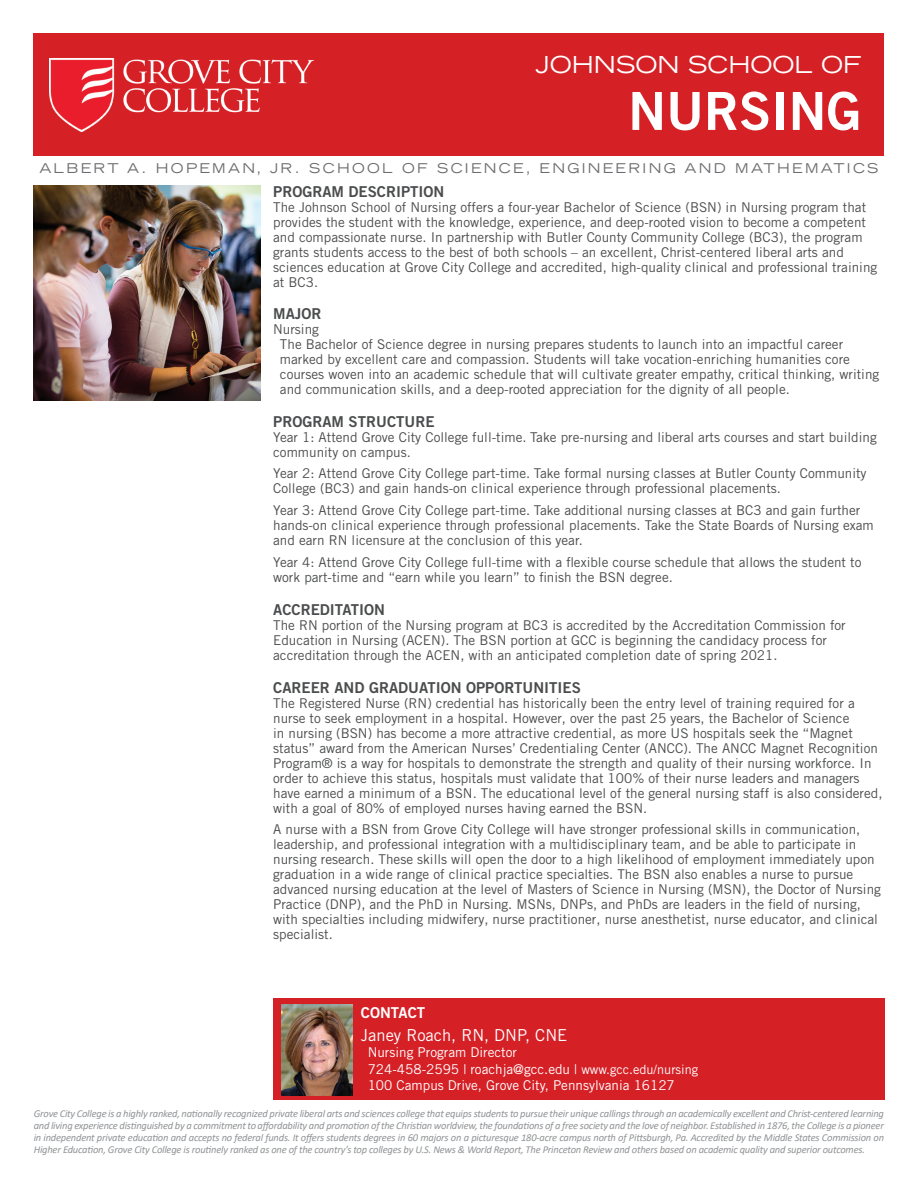
<style>
.page{position:relative;width:918px;height:1188px;background:#fff}
.page>*{position:absolute;margin:0;border:0;box-sizing:border-box;transform-origin:0 0}
.t1{font:52.5px "Trade Gothic LT Std Bd 2";color:#fff}
.t2{font:expanded 23.4px "Trade Gothic LT Std";color:#fff}
.t3{font:16.5px "Trade Gothic LT Std";color:#fff}
.t4{font:15px "Trade Gothic LT Std Bd 2";color:#4b4c4d}
.t5{font:15px "Trade Gothic LT Std Bd 2";color:#fff}
.t6{font:13.5px/15px "Trade Gothic LT Std";color:#4b4c4d}
.t7{font:13.5px/16.5px "Trade Gothic LT Std";color:#fff}
.t8{font:expanded 13.5px "Trade Gothic LT Std";letter-spacing:.17em;color:#6c6b6f}
.t9{font:italic 10.5px/12px "Calibri";letter-spacing:-.02em;color:#919396;text-align:justify}
.s1{font-size:12.75px}
</style>
<div class="page">
<div style="left:34px;top:34px;width:850px;height:122px;background:#d52026"></div>
<img style="left:50px;top:58px;width:263px;height:74px">
<img style="left:34px;top:186px;width:226px;height:214px">
<div style="left:273px;top:998px;width:611px;height:101px;background:#d52026"></div>
<img style="left:282px;top:1004px;width:70px;height:91px">
<h2 class="t2" style="left:535px;top:50px;width:328px">JOHNSON SCHOOL OF</h2>
<h1 class="t1" style="left:628px;top:79px;width:235px">NURSING</h1>
<p class="t8" style="left:39px;top:160px;width:841px">ALBERT A. HOPEMAN, JR. SCHOOL OF SCIENCE, ENGINEERING AND MATHEMATICS</p>
<p class="t4" style="left:273px;top:183px;width:173px">PROGRAM DESCRIPTION</p>
<p class="t6" style="left:273px;top:200px;width:606px">The Johnson School of Nursing offers a four-year Bachelor of Science (BSN) in Nursing program that provides the student with the knowledge, experience, and deep-rooted vision to become a competent and compassionate nurse. In partnership with Butler County Community College (BC3), the program grants students access to the best of both schools – an excellent, Christ-centered liberal arts and sciences education at Grove City College and accredited, high-quality clinical and professional training at BC3.</p>
<p class="t4" style="left:273px;top:304px;width:50px">MAJOR</p>
<p class="t6" style="left:280px;top:321px;width:601px;text-indent:-7px">Nursing<br>The Bachelor of Science degree in nursing prepares students to launch into an impactful career marked by excellent care and compassion. Students will take vocation-enriching humanities core courses woven into an academic schedule that will cultivate greater empathy, critical thinking, writing and communication skills, and a deep-rooted appreciation for the dignity of all people.</p>
<p class="t4" style="left:273px;top:412px;width:163px">PROGRAM STRUCTURE</p>
<p class="t6" style="left:273px;top:429px;width:605px">Year 1: Attend Grove City College full-time. Take pre-nursing and liberal arts courses and start building community on campus.</p>
<p class="t6" style="left:273px;top:466px;width:595px">Year 2: Attend Grove City College part-time. Take formal nursing classes at Butler County Community<br>College (BC3) and gain hands-on clinical experience through professional placements.</p>
<p class="t6" style="left:273px;top:503px;width:602px">Year 3: Attend Grove City College part-time. Take additional nursing classes at BC3 and gain further hands-on clinical experience through professional placements. Take the State Boards of Nursing exam and earn RN licensure at the conclusion of this year.</p>
<p class="t6" style="left:273px;top:555px;width:590px">Year 4: Attend Grove City College full-time with a flexible course schedule that allows the student to work part-time and “earn while you learn” to finish the BSN degree.</p>
<p class="t4" style="left:273px;top:600px;width:113px">ACCREDITATION</p>
<p class="t6" style="left:273px;top:617px;width:574px">The RN portion of the Nursing program at BC3 is accredited by the Accreditation Commission for<br>Education in Nursing (ACEN). The BSN portion at GCC is beginning the candidacy process for accreditation through the ACEN, with an anticipated completion date of spring 2021.</p>
<p class="t4" style="left:273px;top:678px;width:309px">CAREER AND GRADUATION OPPORTUNITIES</p>
<p class="t6" style="left:273px;top:695px;width:611px">The Registered Nurse (RN) credential has historically been the entry level of training required for a nurse to seek employment in a hospital. However, over the past 25 years, the Bachelor of Science<br>in nursing (BSN) has become a more attractive credential, as more US hospitals seek the “Magnet status” award from the American Nurses’ Credentialing Center (ANCC). The ANCC Magnet Recognition Program® is a way for hospitals to demonstrate the strength and quality of their nursing workforce. In order to achieve this status, hospitals must validate that 100% of their nurse leaders and managers have earned a minimum of a BSN. The educational level of the general nursing staff is also considered, with a goal of 80% of employed nurses having earned the BSN.</p>
<p class="t6" style="left:273px;top:822px;width:609px">A nurse with a BSN from Grove City College will have stronger professional skills in communication, leadership, and professional integration with a multidisciplinary team, and be able to participate in nursing research. These skills will open the door to a high likelihood of employment immediately upon graduation in a wide range of clinical practice specialties. The BSN also enables a nurse to pursue advanced nursing education at the level of Masters of Science in Nursing (MSN), the Doctor of Nursing Practice (DNP), and the PhD in Nursing. MSNs, DNPs, and PhDs are leaders in the field of nursing, with specialties including midwifery, nurse practitioner, nurse anesthetist, nurse educator, and clinical specialist.</p>
<p class="t5" style="left:361px;top:1003px;width:66px">CONTACT</p>
<p class="t3" style="left:361px;top:1025px;width:208px">Janey Roach, RN, DNP, CNE</p>
<p class="t7" style="left:368px;top:1044px;width:332px">Nursing Program Director<br>724-458-2595 | roachja@gcc.edu | <span class="s1">www.gcc.edu/nursing<br></span>100 Campus Drive, Grove City, Pennsylvania 16127</p>
<p class="t9" style="left:34px;top:1107px;width:852px">Grove City College is a highly ranked, nationally recognized private liberal arts and sciences college that equips students to pursue their unique callings through an academically excellent and Christ-centered learning and living experience distinguished by a commitment to affordability and promotion of the Christian worldview, the foundations of a free society and the love of neighbor. Established in 1876, the College is a pioneer in independent private education and accepts no federal funds. It offers students degrees in 60 majors on a picturesque 180-acre campus north of Pittsburgh, Pa. Accredited by the Middle States Commission on Higher Education, Grove City College is routinely ranked as one of the country’s top colleges by U.S. News &amp; World Report, The Princeton Review and others based on academic quality and superior outcomes.</p>
</div>
